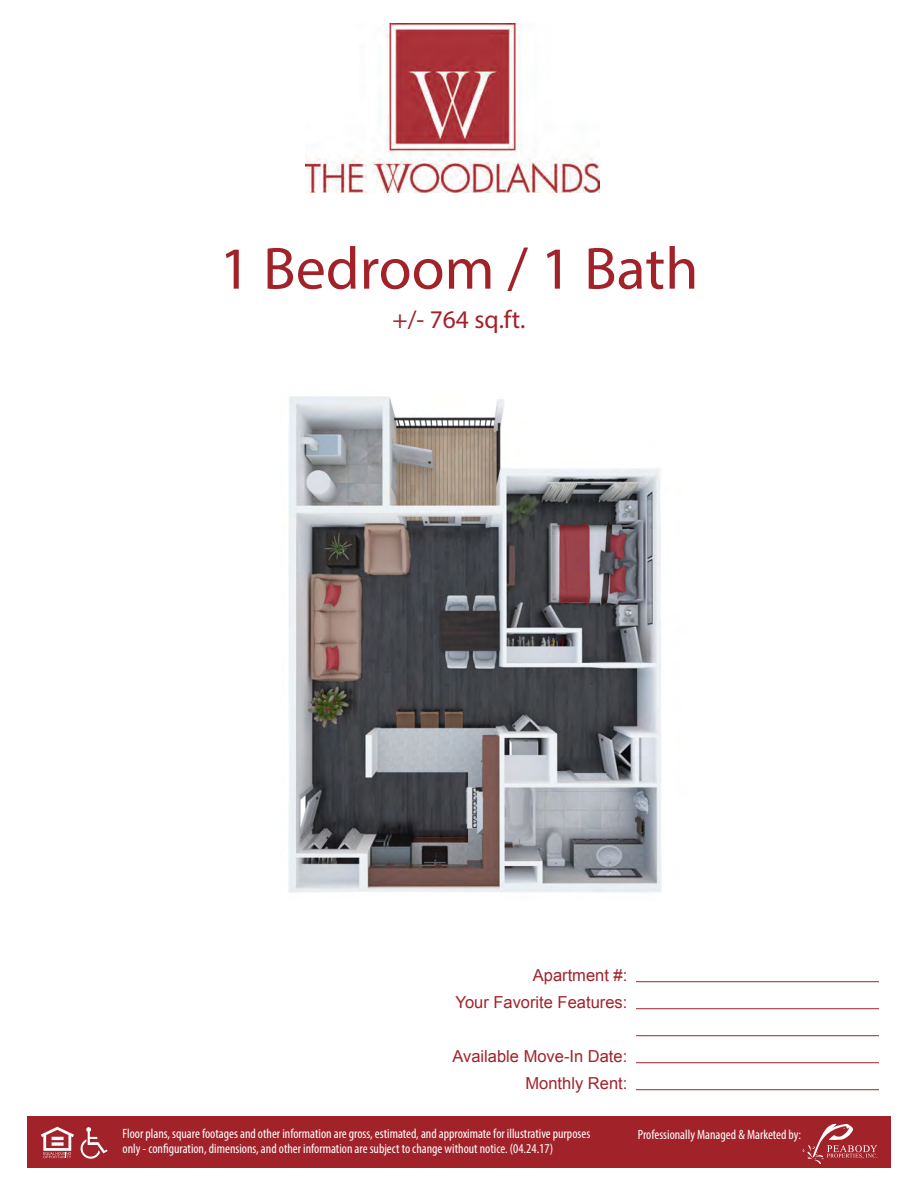
<style>
.page{position:relative;width:918px;height:1188px;background:#fff}
.page>*{position:absolute;margin:0;border:0;box-sizing:border-box;transform-origin:0 0}
.t1{font:60px "Myriad Pro";color:#a22229}
.t2{font:25.5px "Myriad Pro";color:#a22229}
.t3{font:16.5px/27px "Arial";color:#a22229;text-align:right}
.t4{font:condensed 13.5px "Myriad Pro";color:#fff}
</style>
<div class="page">
<img style="left:305px;top:24px;width:295px;height:168px">
<div style="left:27px;top:1116px;width:864px;height:52px;background:#a22229"></div>
<svg style="left:41px;top:1127px;width:33px;height:31px"></svg>
<svg style="left:81px;top:1127px;width:27px;height:32px"></svg>
<svg style="left:803px;top:1124px;width:75px;height:40px"></svg>
<hr style="left:636px;top:981px;width:243px;height:1px;background:#a22229">
<hr style="left:636px;top:1008px;width:243px;height:1px;background:#a22229">
<hr style="left:636px;top:1035px;width:243px;height:1px;background:#a22229">
<hr style="left:636px;top:1062px;width:243px;height:1px;background:#a22229">
<hr style="left:636px;top:1089px;width:243px;height:1px;background:#a22229">
<img style="left:288px;top:396px;width:374px;height:497px">
<p class="t1" style="left:220px;top:232px;width:480px">1 Bedroom / 1 Bath</p>
<p class="t2" style="left:393px;top:303px;width:134px">+/- 764 sq.ft.</p>
<p class="t3" style="left:456px;top:962px;width:173px">Apartment #:<br>Your Favorite Features:</p>
<p class="t3" style="left:452px;top:1043px;width:176px">Available Move-In Date:<br>Monthly Rent:</p>
<p class="t4" style="left:123px;top:1126px;width:469px">Floor plans, square footages and other information are gross, estimated, and approximate for illustrative purposes</p>
<p class="t4" style="left:638px;top:1126px;width:165px">Professionally Managed &amp; Marketed by:</p>
<p class="t4" style="left:123px;top:1141px;width:432px">only - configuration, dimensions, and other information are subject to change without notice. (04.24.17)</p>
</div>
